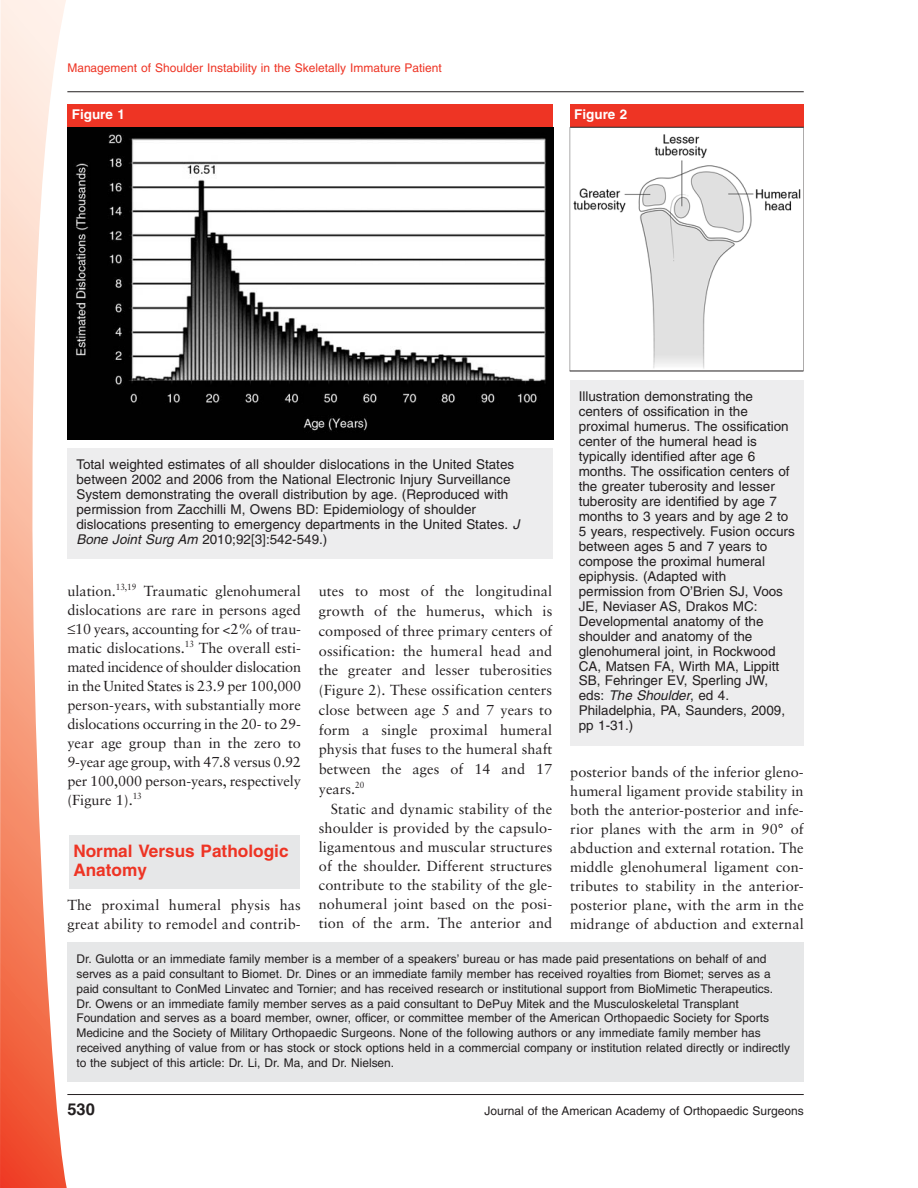
<style>
.page{position:relative;width:918px;height:1188px;background:#fff}
.page>*{position:absolute;margin:0;border:0;box-sizing:border-box;transform-origin:0 0}
.t1{font:700 17.25px/19.5px "Helvetica";color:#ee3424}
.t2{font:700 16.5px "Helvetica";color:#231f20}
.t3{font:14.55px/19px "Sabon";letter-spacing:.005em;color:#231f20;text-align:justify}
.t4{font:13.5px/15px "Helvetica";color:#231f20}
.t5{font:700 13.5px "Helvetica";color:#fff}
.t6{font:12px/15px "Helvetica";color:#231f20}
.t7{font:12px "Helvetica";color:#ee3424}
.s1{font-style:italic}
</style>
<div class="page">
<svg style="left:0;top:0;width:68px;height:1188px"></svg>
<div style="left:67px;top:943px;width:737px;height:139px;background:#e6e7e8"></div>
<div style="left:67px;top:448px;width:486px;height:111px;background:#ededee"></div>
<div style="left:67px;top:105px;width:486px;height:22px;background:#ee3424"></div>
<div style="left:570px;top:380px;width:234px;height:365px;background:#ededee"></div>
<div style="left:570px;top:105px;width:234px;height:22px;background:#ee3424"></div>
<div style="left:69px;top:836px;width:230px;height:53px;background:#e6e7e8"></div>
<img style="left:67px;top:127px;width:486px;height:312px">
<img style="left:571px;top:134px;width:232px;height:237px">
<hr style="left:570px;top:127px;width:1px;height:244px;background:#231f20">
<hr style="left:570px;top:127px;width:234px;height:1px;background:#231f20">
<hr style="left:803px;top:127px;width:1px;height:244px;background:#231f20">
<hr style="left:570px;top:371px;width:233px;height:1px;background:#231f20">
<hr style="left:67px;top:91px;width:737px;height:1px;background:#231f20">
<hr style="left:67px;top:1094px;width:737px;height:1px;background:#231f20">
<p class="t7" style="left:67px;top:63px;width:376px">Management of Shoulder Instability in the Skeletally Immature Patient</p>
<p class="t5" style="left:72px;top:109px;width:55px">Figure 1</p>
<p class="t5" style="left:574px;top:109px;width:55px">Figure 2</p>
<p class="t4" style="left:579px;top:390px;width:218px">Illustration demonstrating the centers of ossification in the proximal humerus. The ossification center of the humeral head is typically identified after age 6 months. The ossification centers of the greater tuberosity and lesser tuberosity are identified by age 7 months to 3 years and by age 2 to<br>5 years, respectively. Fusion occurs between ages 5 and 7 years to compose the proximal humeral epiphysis. (Adapted with<br>permission from O’Brien SJ, Voos<br>JE, Neviaser AS, Drakos MC:<br>Developmental anatomy of the shoulder and anatomy of the glenohumeral joint, in Rockwood<br>CA, Matsen FA, Wirth MA, Lippitt<br>SB, Fehringer EV, Sperling JW, eds: <span class="s1">The Shoulder</span>, ed 4.<br>Philadelphia, PA, Saunders, 2009, pp 1-31.)</p>
<p class="t4" style="left:76px;top:458px;width:445px">Total weighted estimates of all shoulder dislocations in the United States between 2002 and 2006 from the National Electronic Injury Surveillance System demonstrating the overall distribution by age. (Reproduced with permission from Zacchilli M, Owens BD: Epidemiology of shoulder dislocations presenting to emergency departments in the United States. <span class="s1">J Bone Joint Surg Am</span> 2010;92[3]:542-549.)</p>
<p class="t3" style="left:67px;top:583px;width:235px">ulation.<sup>13,19</sup> Traumatic glenohumeral dislocations are rare in persons aged ≤10 years, accounting for &lt;2% of trau&shy;matic dislocations.<sup>13</sup> The overall esti&shy;mated incidence of shoulder dislocation in the United States is 23.9 per 100,000 person-years, with substantially more dislocations occurring in the 20- to 29- year age group than in the zero to 9-year age group, with 47.8 versus 0.92 per 100,000 person-years, respectively (Figure 1).<sup>13</sup></p>
<p class="t1" style="left:73px;top:843px;width:217px">Normal Versus Pathologic<br>Anatomy</p>
<p class="t3" style="left:67px;top:896px;width:235px">The proximal humeral physis has great ability to remodel and contrib-</p>
<p class="t3" style="left:319px;top:583px;width:235px;line-height:19.8px">utes to most of the longitudinal growth of the humerus, which is composed of three primary centers of ossification: the humeral head and the greater and lesser tuberosities (Figure 2). These ossification centers close between age 5 and 7 years to form a single proximal humeral physis that fuses to the humeral shaft between the ages of 14 and 17 years.<sup>20</sup></p>
<p class="t3" style="left:319px;top:800px;width:235px;text-indent:12px">Static and dynamic stability of the shoulder is provided by the capsulo&shy;ligamentous and muscular structures of the shoulder. Different structures contribute to the stability of the gle&shy;nohumeral joint based on the posi&shy;tion of the arm. The anterior and</p>
<p class="t3" style="left:570px;top:763px;width:235px">posterior bands of the inferior gleno&shy;humeral ligament provide stability in both the anterior-posterior and infe&shy;rior planes with the arm in 90° of abduction and external rotation. The middle glenohumeral ligament con&shy;tributes to stability in the anterior&shy;posterior plane, with the arm in the midrange of abduction and external</p>
<p class="t6" style="left:76px;top:952px;width:715px">Dr. Gulotta or an immediate family member is a member of a speakers’ bureau or has made paid presentations on behalf of and serves as a paid consultant to Biomet. Dr. Dines or an immediate family member has received royalties from Biomet; serves as a paid consultant to ConMed Linvatec and Tornier; and has received research or institutional support from BioMimetic Therapeutics.<br>Dr. Owens or an immediate family member serves as a paid consultant to DePuy Mitek and the Musculoskeletal Transplant Foundation and serves as a board member, owner, officer, or committee member of the American Orthopaedic Society for Sports Medicine and the Society of Military Orthopaedic Surgeons. None of the following authors or any immediate family member has received anything of value from or has stock or stock options held in a commercial company or institution related directly or indirectly to the subject of this article: Dr. Li, Dr. Ma, and Dr. Nielsen.</p>
<p class="t2" style="left:67px;top:1103px;width:29px">530</p>
<p class="t6" style="left:484px;top:1105px;width:321px">Journal of the American Academy of Orthopaedic Surgeons</p>
</div>
